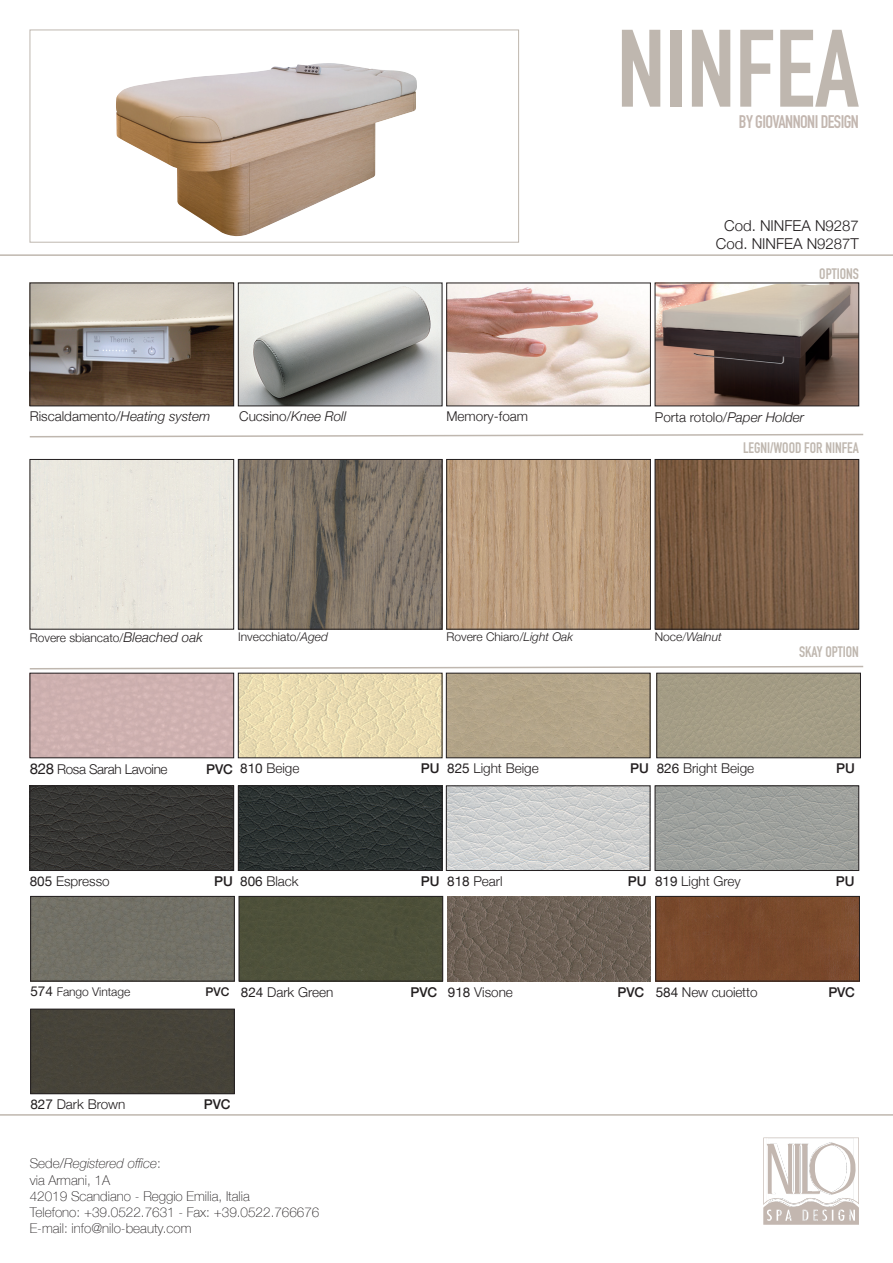
<style>
.page{position:relative;width:893px;height:1263px;background:#fff}
.page>*{position:absolute;margin:0;border:0;box-sizing:border-box;transform-origin:0 0}
.t1{font:700 108px "DIN Condensed";color:#bfb7af}
.t2{font:700 18px "DIN Condensed";letter-spacing:-.03em;color:#c3b7b0}
.t3{font:700 15px "DIN Condensed";color:#bfb7af}
.t4{font:300 15px "Helvetica Neue";color:#231f20}
.t5{font:300 13.5px "Helvetica Neue";color:#231f20}
.t6{font:100 13.5px "Helvetica Neue";color:#231f20}
.t7{font:500 13.5px "Helvetica Neue";color:#231f20}
.t8{font:italic 100 13.5px "Helvetica Neue";color:#231f20}
.t9{font:300 13.5px "Helvetica Neue";letter-spacing:-.025em;color:#231f20}
.t10{font:300 12px "Helvetica Neue";color:#231f20}
.t11{font:italic 300 12px "Helvetica Neue";color:#231f20}
.t12{font:500 12px "Helvetica Neue";color:#231f20}
.s1{font-style:italic}
.s2{font-style:italic;font-size:13.5px}
.s3{font-style:normal}
.s4{font-weight:100;font-style:normal}
.s5{font-weight:400;font-size:15px}
.s6{font-weight:400}
.s7{font-weight:400;font-size:13.5px}
</style>
<div class="page">
<img style="left:32px;top:285px;width:200px;height:119px">
<div style="left:30px;top:283px;width:204px;height:123px;border:1px solid #231f20"></div>
<img style="left:240px;top:285px;width:200px;height:119px">
<div style="left:238px;top:283px;width:204px;height:123px;border:1px solid #231f20"></div>
<img style="left:448px;top:285px;width:201px;height:119px">
<div style="left:446px;top:283px;width:205px;height:123px;border:1px solid #231f20"></div>
<img style="left:657px;top:285px;width:200px;height:119px">
<div style="left:655px;top:283px;width:204px;height:123px;border:1px solid #231f20"></div>
<img style="left:448px;top:461px;width:201px;height:166px">
<div style="left:446px;top:459px;width:205px;height:170px;border:1px solid #231f20"></div>
<img style="left:657px;top:461px;width:200px;height:166px">
<div style="left:655px;top:459px;width:204px;height:170px;border:1px solid #231f20"></div>
<svg style="left:29px;top:433px;width:835px;height:5px"></svg>
<svg style="left:29px;top:665px;width:835px;height:5px"></svg>
<div style="left:30px;top:459px;width:204px;height:170px;border:1px solid #231f20"></div>
<img style="left:240px;top:461px;width:200px;height:166px">
<div style="left:238px;top:459px;width:204px;height:170px;border:1px solid #231f20"></div>
<div style="left:30px;top:673px;width:204px;height:85px;border:1px solid #231f20"></div>
<img style="left:240px;top:675px;width:200px;height:81px">
<div style="left:448px;top:675px;width:200px;height:81px;background:#b4a589"></div>
<div style="left:446px;top:673px;width:204px;height:85px;border:1px solid #231f20"></div>
<img style="left:32px;top:788px;width:200px;height:81px">
<div style="left:30px;top:786px;width:204px;height:85px;border:1px solid #231f20"></div>
<img style="left:240px;top:788px;width:200px;height:81px">
<div style="left:238px;top:786px;width:204px;height:85px;border:1px solid #231f20"></div>
<img style="left:448px;top:788px;width:200px;height:81px">
<div style="left:446px;top:786px;width:204px;height:85px;border:1px solid #231f20"></div>
<img style="left:657px;top:788px;width:200px;height:81px">
<div style="left:655px;top:786px;width:204px;height:85px;border:1px solid #231f20"></div>
<div style="left:32px;top:898px;width:201px;height:81px;background:#737167"></div>
<div style="left:30px;top:896px;width:205px;height:85px;border:1px solid #231f20"></div>
<div style="left:241px;top:898px;width:200px;height:81px;background:#4e513a"></div>
<div style="left:239px;top:896px;width:204px;height:85px;border:1px solid #231f20"></div>
<img style="left:447px;top:896px;width:204px;height:85px">
<div style="left:657px;top:898px;width:201px;height:81px;background:#7a492b"></div>
<div style="left:655px;top:896px;width:205px;height:85px;border:1px solid #231f20"></div>
<div style="left:32px;top:1011px;width:201px;height:81px;background:#464339"></div>
<div style="left:30px;top:1009px;width:205px;height:85px;border:1px solid #231f20"></div>
<div style="left:659px;top:675px;width:200px;height:81px;background:#a49c85"></div>
<div style="left:657px;top:673px;width:204px;height:85px;border:1px solid #231f20"></div>
<img style="left:116px;top:63px;width:301px;height:174px">
<div style="left:30px;top:30px;width:489px;height:212px;border:1px solid #bfb7af"></div>
<hr style="left:0;top:254px;width:893px;height:2px;background:#bfb7af">
<hr style="left:0;top:1114px;width:893px;height:2px;background:#bfb7af">
<svg style="left:763px;top:1137px;width:96px;height:88px"></svg>
<p class="t1" style="left:617px;top:-4px;width:243px">NINFEA</p>
<p class="t2" style="left:739px;top:110px;width:122px">BY GIOVANNONI DESIGN</p>
<p class="t4" style="left:724px;top:214px;width:136px">Cod. NINFEA N9287</p>
<p class="t4" style="left:716px;top:232px;width:145px">Cod. NINFEA N9287T</p>
<p class="t3" style="left:819px;top:263px;width:41px">OPTIONS</p>
<p class="t5" style="left:30px;top:406px;width:182px">Riscaldamento/<span class="s1">Heating system</span></p>
<p class="t5" style="left:239px;top:406px;width:109px">Cucsino/<span class="s1">Knee Roll</span></p>
<p class="t5" style="left:655px;top:406px;width:151px">Porta rotolo/<span class="s1">Paper Holder</span></p>
<p class="t5" style="left:446px;top:406px;width:83px">Memory-foam</p>
<p class="t10" style="left:30px;top:628px;width:174px">Rovere sbiancato/<span class="s2">Bleached oak</span></p>
<p class="t10" style="left:238px;top:627px;width:91px">Invecchiato/<span class="s1">Aged</span></p>
<p class="t3" style="left:743px;top:438px;width:117px">LEGNI/WOOD FOR NINFEA</p>
<p class="t10" style="left:446px;top:627px;width:128px">Rovere Chiaro/<span class="s1">Light Oak</span></p>
<p class="t11" style="left:655px;top:627px;width:68px"><span class="s3">Noce</span><span class="s4">/</span>Walnut</p>
<p class="t3" style="left:799px;top:642px;width:61px">SKAY OPTION</p>
<p class="t9" style="left:30px;top:759px;width:139px"><span class="s5">828</span> Rosa Sarah Lavoine</p>
<p class="t7" style="left:206px;top:759px;width:28px">PVC</p>
<p class="t5" style="left:240px;top:758px;width:61px"><span class="s6">810</span> Beige</p>
<p class="t7" style="left:421px;top:758px;width:20px">PU</p>
<p class="t5" style="left:447px;top:758px;width:93px"><span class="s6">825</span> Light Beige</p>
<p class="t7" style="left:630px;top:758px;width:20px">PU</p>
<p class="t5" style="left:657px;top:758px;width:99px"><span class="s6">826</span> Bright Beige</p>
<p class="t7" style="left:836px;top:758px;width:20px">PU</p>
<p class="t5" style="left:30px;top:870px;width:82px"><span class="s6">805</span> Espresso</p>
<p class="t7" style="left:214px;top:870px;width:20px">PU</p>
<p class="t5" style="left:240px;top:870px;width:60px"><span class="s6">806</span> Black</p>
<p class="t7" style="left:421px;top:870px;width:20px">PU</p>
<p class="t5" style="left:447px;top:870px;width:57px"><span class="s6">818</span> Pearl</p>
<p class="t7" style="left:628px;top:870px;width:20px">PU</p>
<p class="t5" style="left:655px;top:870px;width:87px"><span class="s6">819</span> Light Grey</p>
<p class="t7" style="left:836px;top:870px;width:20px">PU</p>
<p class="t10" style="left:30px;top:982px;width:101px"><span class="s7">574</span> Fango Vintage</p>
<p class="t12" style="left:206px;top:982px;width:25px">PVC</p>
<p class="t5" style="left:241px;top:981px;width:94px"><span class="s6">824</span> Dark Green</p>
<p class="t7" style="left:410px;top:981px;width:29px">PVC</p>
<p class="t5" style="left:448px;top:981px;width:67px"><span class="s6">918</span> Visone</p>
<p class="t7" style="left:617px;top:981px;width:28px">PVC</p>
<p class="t5" style="left:656px;top:981px;width:103px"><span class="s6">584</span> New cuoietto</p>
<p class="t7" style="left:828px;top:981px;width:28px">PVC</p>
<p class="t5" style="left:30px;top:1093px;width:97px"><span class="s6">827</span> Dark Brown</p>
<p class="t7" style="left:204px;top:1093px;width:28px">PVC</p>
<p class="t8" style="left:30px;top:1153px;width:133px"><span class="s3">Sede/</span>Registered office<span class="s3">:</span></p>
<p class="t6" style="left:30px;top:1169px;width:82px">via Armani, 1A</p>
<p class="t6" style="left:30px;top:1186px;width:222px">42019 Scandiano - Reggio Emilia, Italia</p>
<p class="t6" style="left:30px;top:1202px;width:291px">Telefono: +39.0522.7631 - Fax: +39.0522.766676</p>
<p class="t6" style="left:30px;top:1218px;width:163px">E-mail: info@nilo-beauty.com</p>
</div>
